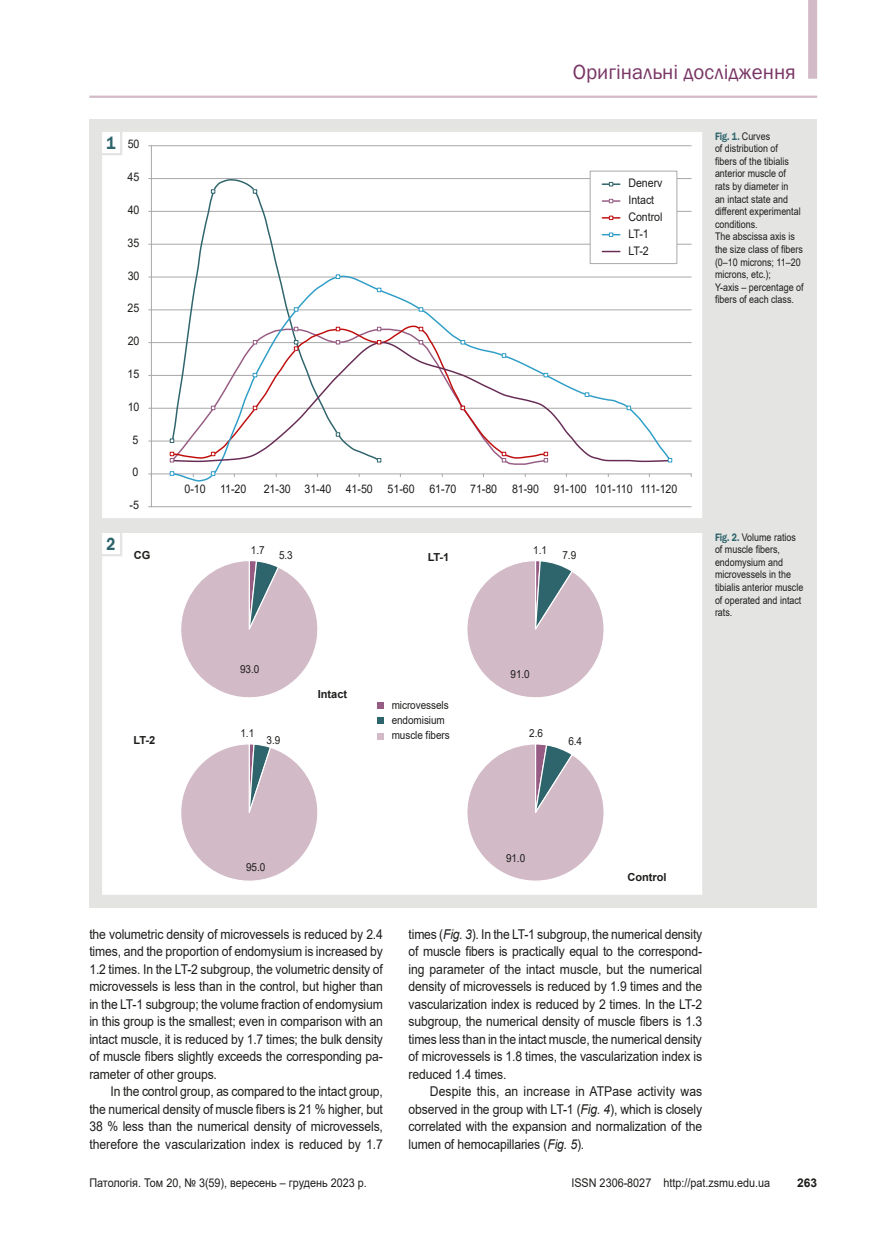
<style>
.page{position:relative;width:881px;height:1234px;background:#fff}
.page>*{position:absolute;margin:0;border:0;box-sizing:border-box;transform-origin:0 0}
.t1{font:21px "Franklin Gothic";color:#793565}
.номер_рис{font:600 18px "Franklin Gothic";color:#2e646b;scale:.85 1}
.tecst{font:13.5px/17.5px "Arial";letter-spacing:-.01em;color:#1d1d1b;text-align:justify;scale:.9 1}
.t2{font:12px "Arial";color:#1d1d1b;scale:.9 1}
.t3{font:700 12px "Arial";color:#1d1d1b}
.t4{font:11.85px/17.1px "Arial";letter-spacing:-.005em;color:#1d1d1b;scale:.9 1}
.t5{font:11.1px/14.7px "Arial";letter-spacing:-.005em;color:#1d1d1b;scale:.9 1}
.t6{font:700 11.1px "Arial";letter-spacing:-.005em;color:#1d1d1b}
.примечание{font:600 10.95px "Franklin Gothic";color:#2e646b;scale:.81 1}
.примечание-2{font:10.5px/12.6px "Arial";color:#1d1d1b;scale:.85 1}
.s1{font-family:"Arial";font-weight:400;font-size:10.5px;color:#1d1d1b}
.s2{font-family:"Franklin Gothic";font-weight:600;font-size:10.95px;color:#2e646b}
.s3{font-style:italic}
</style>
<div class="page">
<hr style="left:89px;top:96px;width:727px;height:2px;background:#d2bac6">
<div style="left:89px;top:119px;width:727px;height:788px;background:#e4e4e3"></div>
<svg style="left:102px;top:132px;width:600px;height:386px;background:#f9f9f9"></svg>
<svg style="left:102px;top:533px;width:600px;height:362px;background:#f0ebee"></svg>
<svg style="left:102px;top:132px;width:21px;height:24px"></svg>
<svg style="left:102px;top:533px;width:21px;height:24px"></svg>
<div style="left:807px;top:0;width:9px;height:79px;background:#d2bac6"></div>
<p class="номер_рис" style="left:106px;top:132px;width:12px">1</p>
<p class="номер_рис" style="left:106px;top:532px;width:12px">2</p>
<p class="t4" style="left:128px;top:135px;width:15px">50</p>
<p class="t4" style="left:127px;top:168px;width:15px">45</p>
<p class="t4" style="left:128px;top:201px;width:15px">40</p>
<p class="t4" style="left:127px;top:234px;width:15px">35</p>
<p class="t4" style="left:128px;top:267px;width:15px">30</p>
<p class="t4" style="left:127px;top:299px;width:15px">25</p>
<p class="t4" style="left:128px;top:332px;width:15px">20</p>
<p class="t4" style="left:127px;top:365px;width:15px">15</p>
<p class="t4" style="left:128px;top:398px;width:15px">10</p>
<p class="t4" style="left:132px;top:431px;width:8px">5</p>
<p class="t4" style="left:132px;top:463px;width:8px">0</p>
<p class="t4" style="left:130px;top:496px;width:12px">-5</p>
<p class="t6" style="left:134px;top:547px;width:18px">CG</p>
<p class="t6" style="left:133px;top:732px;width:23px">LT-2</p>
<h1 class="t1" style="left:572px;top:58px;width:224px">Оригінальні дослідження</h1>
<p class="t4" style="left:628px;top:174px;width:39px">Denerv<br>Intact<br>Control<br>LT-1<br>LT-2</p>
<p class="примечание" style="left:714px;top:129px;width:70px">Fig. 1. <span class="s1">Curves</span></p>
<p class="примечание-2" style="left:714px;top:142px;width:106px">of distribution of<br>fibers of the tibialis anterior muscle of<br>rats by diameter in<br>an intact state and different experimental conditions.<br>The abscissa axis is the size class of fibers (0–10 microns; 11–20 microns, etc.);<br>Y-axis – percentage of fibers of each class.</p>
<p class="t4" style="left:184px;top:480px;width:70px">0-10 11-20</p>
<p class="t4" style="left:264px;top:480px;width:123px">21-30 31-40 41-50</p>
<p class="t4" style="left:387px;top:480px;width:31px">51-60</p>
<p class="t4" style="left:429px;top:480px;width:77px">61-70 71-80</p>
<p class="t4" style="left:512px;top:480px;width:31px">81-90</p>
<p class="t4" style="left:553px;top:480px;width:139px">91-100 101-110 111-120</p>
<p class="t5" style="left:251px;top:542px;width:17px">1.7</p>
<p class="t5" style="left:279px;top:548px;width:17px">5.3</p>
<p class="t6" style="left:427px;top:549px;width:23px">LT-1</p>
<p class="t5" style="left:533px;top:542px;width:17px">1.1</p>
<p class="t5" style="left:562px;top:548px;width:17px">7.9</p>
<p class="t5" style="left:240px;top:661px;width:23px">93.0</p>
<p class="t5" style="left:510px;top:667px;width:23px">91.0</p>
<p class="t6" style="left:318px;top:685px;width:31px">Intact</p>
<p class="t5" style="left:240px;top:725px;width:17px">1.1</p>
<p class="t5" style="left:266px;top:732px;width:17px">3.9</p>
<p class="t5" style="left:391px;top:698px;width:66px">microvessels endomisium muscle fibers</p>
<p class="t5" style="left:529px;top:725px;width:17px">2.6</p>
<p class="t5" style="left:568px;top:733px;width:17px">6.4</p>
<p class="примечание-2" style="left:714px;top:530px;width:105px"><span class="s2">Fig. 2.</span> Volume ratios of muscle fibers, endomysium and microvessels in the tibialis anterior muscle of operated and intact rats.</p>
<p class="t5" style="left:246px;top:859px;width:23px">95.0</p>
<p class="t5" style="left:506px;top:850px;width:23px">91.0</p>
<p class="t6" style="left:627px;top:869px;width:40px">Control</p>
<p class="tecst" style="left:89px;top:924px;width:327px">the volumetric density of microvessels is reduced by 2.4 times, and the proportion of endomysium is increased by 1.2 times. In the LT-2 subgroup, the volumetric density of microvessels is less than in the control, but higher than in the LT-1 subgroup; the volume fraction of endomysium in this group is the smallest; even in comparison with an intact muscle, it is reduced by 1.7 times; the bulk density of muscle fibers slightly exceeds the corresponding pa&shy;rameter of other groups.</p>
<p class="tecst" style="left:89px;top:1082px;width:327px;text-indent:21px">In the control group, as compared to the intact group, the numerical density of muscle fibers is 21 % higher, but 38 % less than the numerical density of microvessels, therefore the vascularization index is reduced by 1.7</p>
<p class="tecst" style="left:408px;top:924px;width:328px">times (<span class="s3">Fig. 3</span>). In the LT-1 subgroup, the numerical density of muscle fibers is practically equal to the correspond&shy;ing parameter of the intact muscle, but the numerical density of microvessels is reduced by 1.9 times and the vascularization index is reduced by 2 times. In the LT-2 subgroup, the numerical density of muscle fibers is 1.3 times less than in the intact muscle, the numerical density of microvessels is 1.8 times, the vascularization index is reduced 1.4 times.</p>
<p class="tecst" style="left:408px;top:1082px;width:328px;text-indent:21px">Despite this, an increase in ATPase activity was observed in the group with LT-1 (<span class="s3">Fig. 4</span>), which is closely correlated with the expansion and normalization of the lumen of hemocapillaries (<span class="s3">Fig. 5</span>).</p>
<p class="t2" style="left:89px;top:1174px;width:309px">Патологія. Том 20, № 3(59), вересень – грудень 2023 р.</p>
<p class="t2" style="left:571px;top:1174px;width:222px">ISSN 2306-8027 http://pat.zsmu.edu.ua</p>
<p class="t3" style="left:796px;top:1174px;width:22px">263</p>
</div>
